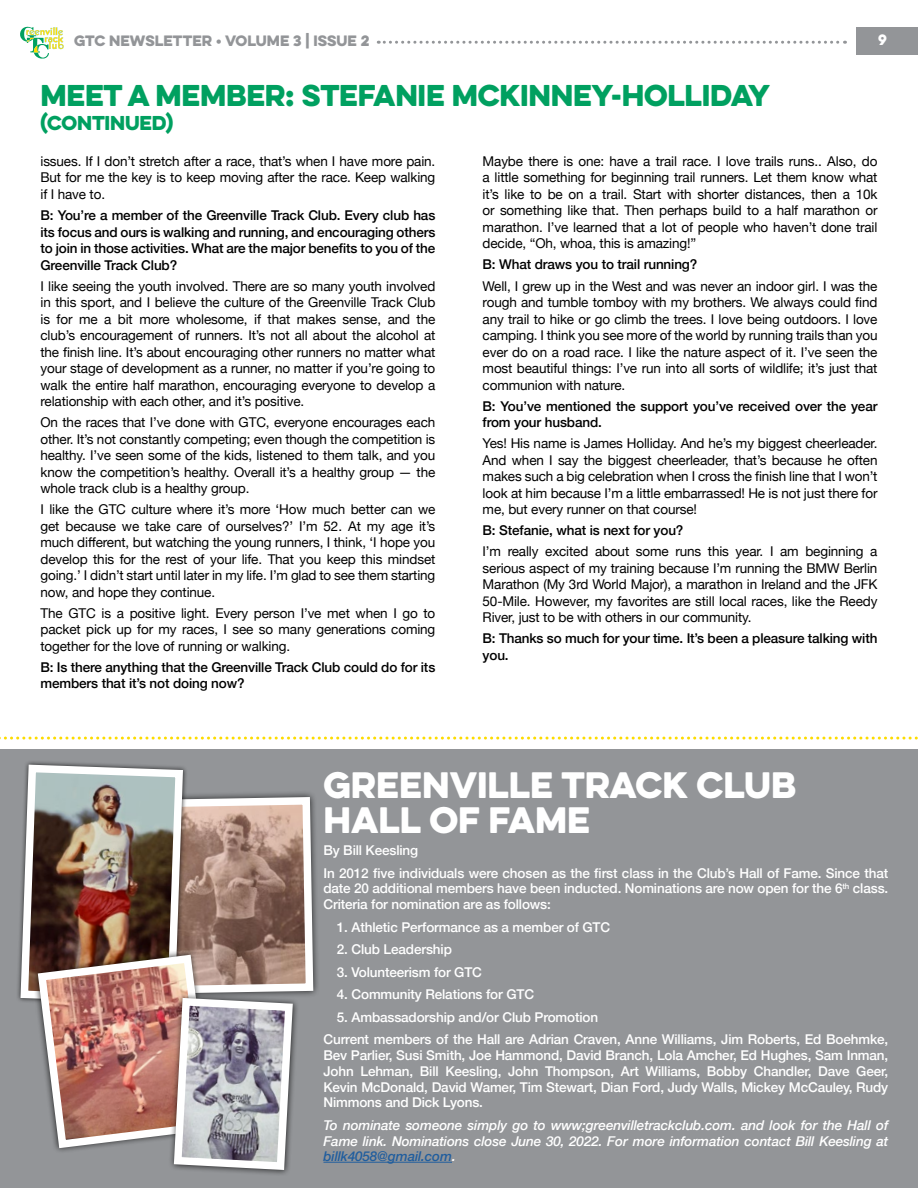
<style>
.page{position:relative;width:918px;height:1188px;background:#fff}
.page>*{position:absolute;margin:0;border:0;box-sizing:border-box;transform-origin:0 0}
.t1{font:33px/34.5px "Eveleth Clean";color:#fff}
.t2{font:27px "Eveleth Clean";letter-spacing:-.01em;color:#00a060}
.t3{font:18px "Eveleth Clean";letter-spacing:-.01em;color:#00a060}
.t4{font:13.5px/16.5px "Helvetica Neue";letter-spacing:-.01em;color:#000;text-align:justify}
.t5{font:500 13.5px/15.8px "Helvetica Neue";letter-spacing:-.01em;color:#fff}
.t6{font:500 13.5px/16.5px "Helvetica Neue";letter-spacing:-.01em;color:#000}
.t7{font:italic 500 13.5px/15.8px "Helvetica Neue";letter-spacing:-.01em;color:#fff;text-align:justify}
.t8{font:13.5px "Eveleth Clean";color:#939598}
.t9{font:13.5px "Eveleth Clean";color:#fff}
.s1{color:#215e9e}
</style>
<div class="page">
<div style="left:856px;top:27px;width:62px;height:28px;background:#939598"></div>
<svg style="left:378px;top:41px;width:467px;height:3px"></svg>
<svg style="left:20px;top:26px;width:44px;height:33px"></svg>
<div style="left:0;top:750px;width:918px;height:438px;background:#939598"></div>
<hr style="left:323px;top:1162px;width:129px;height:1px;background:#215e9e">
<svg style="left:0;top:737px;width:918px;height:3px"></svg>
<img style="left:17px;top:761px;width:300px;height:413px">
<p class="t8" style="left:74px;top:30px;width:297px">GTC NEWSLETTER • VOLUME 3 | ISSUE 2</p>
<p class="t9" style="left:878px;top:30px;width:10px">9</p>
<h2 class="t2" style="left:40px;top:75px;width:731px">MEET A MEMBER: STEFANIE MCKINNEY-HOLLIDAY</h2>
<h3 class="t3" style="left:40px;top:109px;width:134px">(CONTINUED)</h3>
<p class="t4" style="left:40px;top:154px;width:396px">issues. If I don’t stretch after a race, that’s when I have more pain.<br>But for me the key is to keep moving after the race. Keep walking if I have to.</p>
<p class="t6" style="left:40px;top:206px;width:396px;text-align:justify">B: You’re a member of the Greenville Track Club. Every club has its focus and ours is walking and running, and encouraging others to join in those activities. What are the major benefits to you of the Greenville Track Club?</p>
<p class="t4" style="left:40px;top:278px;width:396px">I like seeing the youth involved. There are so many youth involved in this sport, and I believe the culture of the Greenville Track Club is for me a bit more wholesome, if that makes sense, and the club’s encouragement of runners. It’s not all about the alcohol at the finish line. It’s about encouraging other runners no matter what your stage of development as a runner, no matter if you’re going to walk the entire half marathon, encouraging everyone to develop a relationship with each other, and it’s positive.</p>
<p class="t4" style="left:40px;top:415px;width:396px">On the races that I’ve done with GTC, everyone encourages each other. It’s not constantly competing; even though the competition is healthy. I’ve seen some of the kids, listened to them talk, and you know the competition’s healthy. Overall it’s a healthy group — the whole track club is a healthy group.</p>
<p class="t4" style="left:40px;top:502px;width:396px">I like the GTC culture where it’s more ‘How much better can we get because we take care of ourselves?’ I’m 52. At my age it’s much different, but watching the young runners, I think, ‘I hope you develop this for the rest of your life. That you keep this mindset going.’ I didn’t start until later in my life. I’m glad to see them starting now, and hope they continue.</p>
<p class="t4" style="left:40px;top:606px;width:396px">The GTC is a positive light. Every person I’ve met when I go to packet pick up for my races, I see so many generations coming together for the love of running or walking.</p>
<p class="t6" style="left:40px;top:658px;width:396px">B: Is there anything that the Greenville Track Club could do for its members that it’s not doing now?</p>
<p class="t4" style="left:483px;top:154px;width:396px">Maybe there is one: have a trail race. I love trails runs.. Also, do a little something for beginning trail runners. Let them know what it’s like to be on a trail. Start with shorter distances, then a 10k or something like that. Then perhaps build to a half marathon or marathon. I’ve learned that a lot of people who haven’t done trail decide, “Oh, whoa, this is amazing!”</p>
<p class="t6" style="left:483px;top:255px;width:216px">B: What draws you to trail running?</p>
<p class="t4" style="left:483px;top:278px;width:396px">Well, I grew up in the West and was never an indoor girl. I was the rough and tumble tomboy with my brothers. We always could find any trail to hike or go climb the trees. I love being outdoors. I love camping. I think you see more of the world by running trails than you ever do on a road race. I like the nature aspect of it. I’ve seen the most beautiful things: I’ve run into all sorts of wildlife; it’s just that communion with nature.</p>
<p class="t6" style="left:483px;top:396px;width:396px">B: You’ve mentioned the support you’ve received over the year from your husband.</p>
<p class="t4" style="left:483px;top:436px;width:396px">Yes! His name is James Holliday. And he’s my biggest cheerleader.<br>And when I say the biggest cheerleader, that’s because he often makes such a big celebration when I cross the finish line that I won’t look at him because I’m a little embarrassed! He is not just there for me, but every runner on that course!</p>
<p class="t6" style="left:483px;top:521px;width:202px">B: Stefanie, what is next for you?</p>
<p class="t4" style="left:483px;top:544px;width:396px">I’m really excited about some runs this year. I am beginning a serious aspect of my training because I’m running the BMW Berlin Marathon (My 3rd World Major), a marathon in Ireland and the JFK 50-Mile. However, my favorites are still local races, like the Reedy River, just to be with others in our community.</p>
<p class="t6" style="left:483px;top:629px;width:396px">B: Thanks so much for your time. It’s been a pleasure talking with you.</p>
<h1 class="t1" style="left:323px;top:767px;width:474px">GREENVILLE TRACK CLUB<br>HALL OF FAME</h1>
<p class="t5" style="left:323px;top:838px;width:566px;line-height:22.5px">By Bill Keesling<br>In 2012 five individuals were chosen as the first class in the Club’s Hall of Fame. Since that</p>
<p class="t5" style="left:323px;top:880px;width:566px">date 20 additional members have been inducted. Nominations are now open for the 6<sup>th</sup> class.<br>Criteria for nomination are as follows:</p>
<p class="t5" style="left:337px;top:918px;width:275px">1. Athletic Performance as a member of GTC</p>
<p class="t5" style="left:337px;top:940px;width:116px">2. Club Leadership</p>
<p class="t5" style="left:337px;top:963px;width:147px">3. Volunteerism for GTC</p>
<p class="t5" style="left:337px;top:985px;width:199px">4. Community Relations for GTC</p>
<p class="t5" style="left:323px;top:1005px;width:566px;line-height:22.5px;text-indent:14px">5. Ambassadorship and/or Club Promotion<br>Current members of the Hall are Adrian Craven, Anne Williams, Jim Roberts, Ed Boehmke,</p>
<p class="t5" style="left:323px;top:1046px;width:566px;text-align:justify">Bev Parlier, Susi Smith, Joe Hammond, David Branch, Lola Amcher, Ed Hughes, Sam Inman, John Lehman, Bill Keesling, John Thompson, Art Williams, Bobby Chandler, Dave Geer, Kevin McDonald, David Wamer, Tim Stewart, Dian Ford, Judy Walls, Mickey McCauley, Rudy Nimmons and Dick Lyons.</p>
<p class="t7" style="left:323px;top:1116px;width:566px">To nominate someone simply go to www;greenvilletrackclub.com. and look for the Hall of Fame link. Nominations close June 30, 2022. For more information contact Bill Keesling at <span class="s1">billk4058@gmail.com</span>.</p>
</div>
